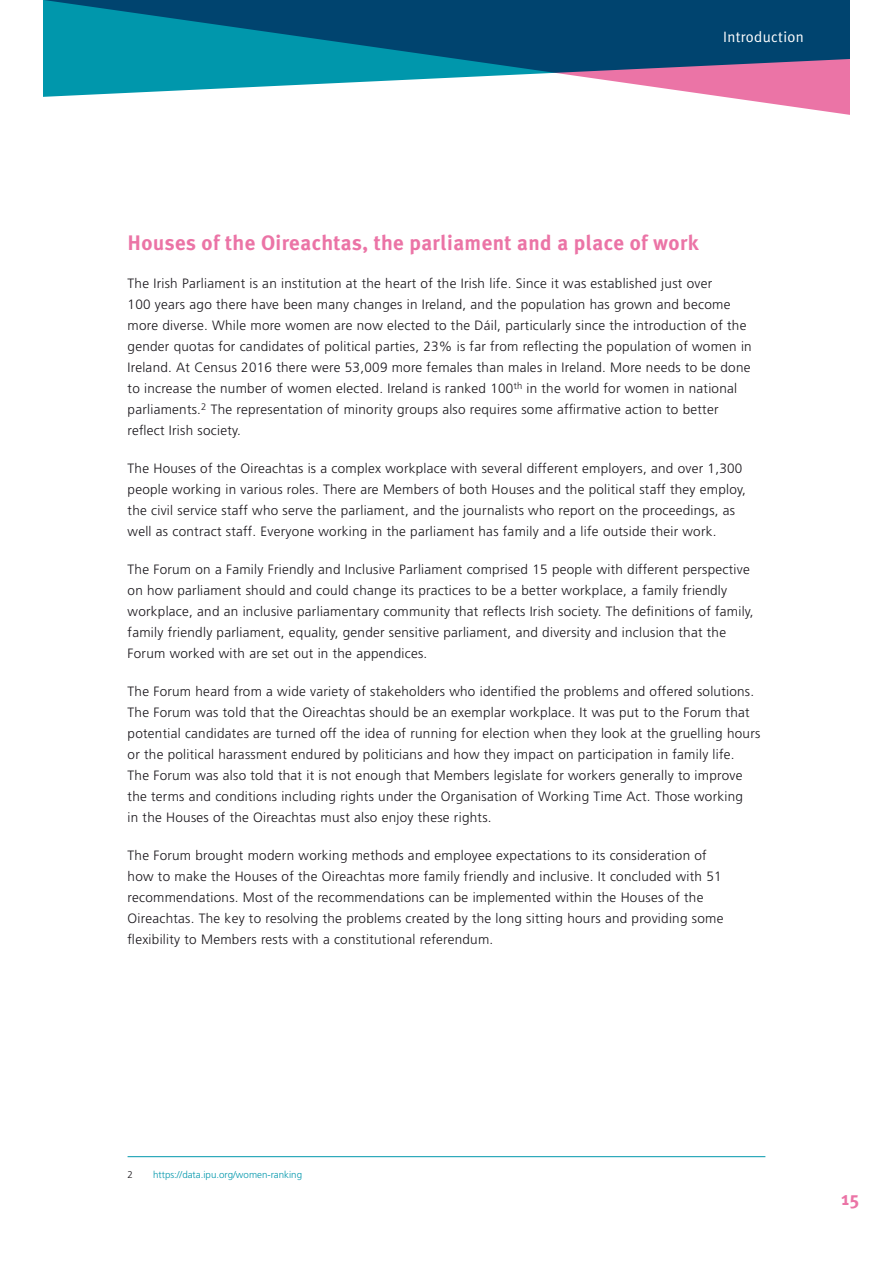
<style>
.page{position:relative;width:893px;height:1263px;background:#fff}
.page>*{position:absolute;margin:0;border:0;box-sizing:border-box;transform-origin:0 0}
.H2_no_indent{font:700 21px "Meta Plus";letter-spacing:.02em;color:#eb74a6}
.t1{font:700 18.9px "Meta Plus";color:#eb74a6}
.t2{font:15px "Meta Plus Normal";letter-spacing:.02em;color:#fff}
.Body__4{font:300 13.5px/21px "Frutiger LT Std";letter-spacing:.02em;color:#1a171c}
.Footnote{font:300 9.75px "Frutiger LT Std";color:#0097ac}
.Footnote-2{font:300 9.75px "Frutiger LT Std";color:#1a171c}
</style>
<div class="page">
<svg style="left:43px;top:0;width:807px;height:115px"></svg>
<hr style="left:128px;top:1156px;width:637px;height:1px;background:#0097ac">
<p class="t2" style="left:723px;top:28px;width:82px">Introduction</p>
<p class="H2_no_indent" style="left:128px;top:231px;width:573px">Houses of the Oireachtas, the parliament and a place of work</p>
<p class="Body__4" style="left:128px;top:273px;width:626px">The Irish Parliament is an institution at the heart of the Irish life. Since it was established just over<br>100 years ago there have been many changes in Ireland, and the population has grown and become more diverse. While more women are now elected to the Dáil, particularly since the introduction of the gender quotas for candidates of political parties, 23% is far from reflecting the population of women in Ireland. At Census 2016 there were 53,009 more females than males in Ireland. More needs to be done to increase the number of women elected. Ireland is ranked 100<sup>th</sup> in the world for women in national parliaments.<sup>2</sup> The representation of minority groups also requires some affirmative action to better reflect Irish society.</p>
<p class="Body__4" style="left:128px;top:458px;width:620px">The Houses of the Oireachtas is a complex workplace with several different employers, and over 1,300 people working in various roles. There are Members of both Houses and the political staff they employ, the civil service staff who serve the parliament, and the journalists who report on the proceedings, as well as contract staff. Everyone working in the parliament has family and a life outside their work.</p>
<p class="Body__4" style="left:128px;top:559px;width:628px">The Forum on a Family Friendly and Inclusive Parliament comprised 15 people with different perspective on how parliament should and could change its practices to be a better workplace, a family friendly workplace, and an inclusive parliamentary community that reflects Irish society. The definitions of family, family friendly parliament, equality, gender sensitive parliament, and diversity and inclusion that the Forum worked with are set out in the appendices.</p>
<p class="Body__4" style="left:128px;top:681px;width:634px">The Forum heard from a wide variety of stakeholders who identified the problems and offered solutions.<br>The Forum was told that the Oireachtas should be an exemplar workplace. It was put to the Forum that potential candidates are turned off the idea of running for election when they look at the gruelling hours or the political harassment endured by politicians and how they impact on participation in family life.<br>The Forum was also told that it is not enough that Members legislate for workers generally to improve the terms and conditions including rights under the Organisation of Working Time Act. Those working<br>in the Houses of the Oireachtas must also enjoy these rights.</p>
<p class="Body__4" style="left:128px;top:845px;width:597px">The Forum brought modern working methods and employee expectations to its consideration of how to make the Houses of the Oireachtas more family friendly and inclusive. It concluded with 51 recommendations. Most of the recommendations can be implemented within the Houses of the Oireachtas. The key to resolving the problems created by the long sitting hours and providing some flexibility to Members rests with a constitutional referendum.</p>
<p class="Footnote-2" style="left:128px;top:1169px;width:7px">2</p>
<p class="Footnote" style="left:153px;top:1169px;width:150px">https://data.ipu.org/women-ranking</p>
<h2 class="t1" style="left:842px;top:1188px;width:19px">15</h2>
</div>
